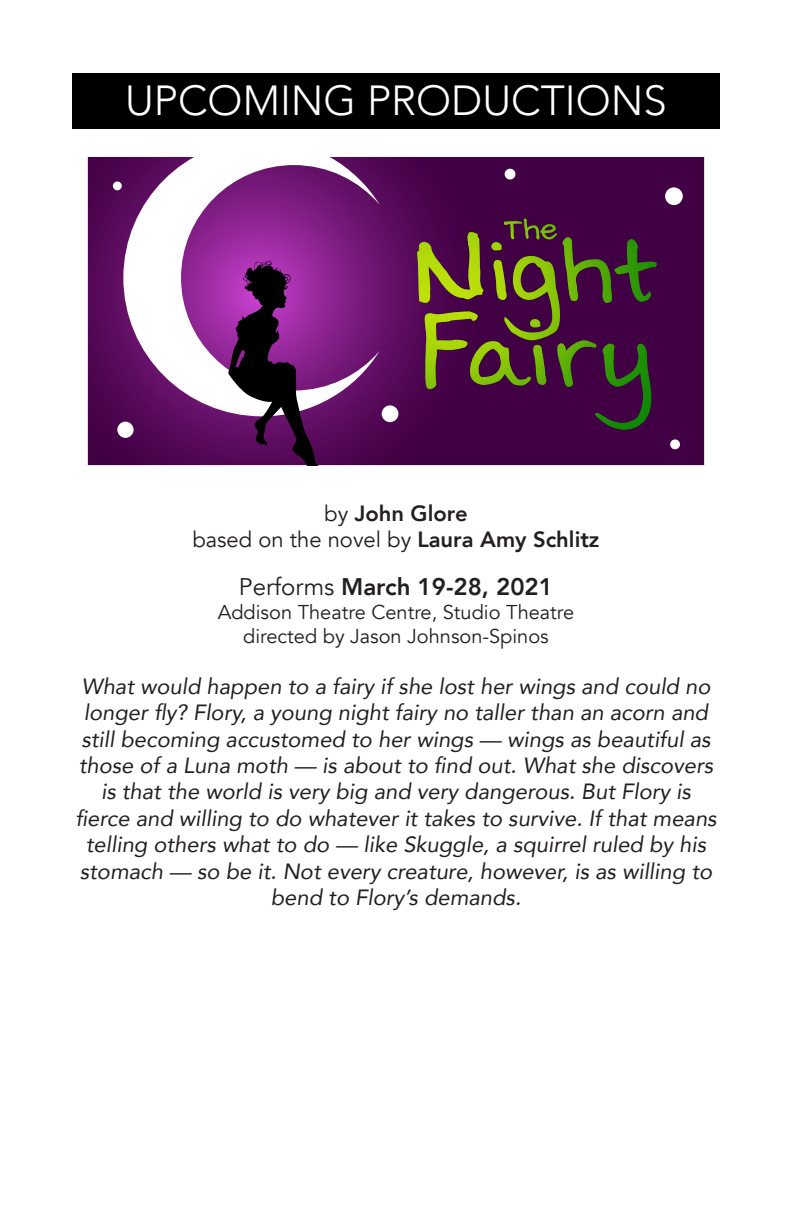
<style>
.page{position:relative;width:792px;height:1224px;background:#fff}
.page>*{position:absolute;margin:0;border:0;box-sizing:border-box;transform-origin:0 0}
.t1{font:300 42px "Avenir";color:#fff}
.t2{font:800 24px "Avenir";color:#231f20}
.t3{font:italic 22px/26.4px "Avenir";color:#231f20;text-align:center}
.t4{font:22px "Avenir";color:#231f20}
.t5{font:800 22px "Avenir";color:#231f20}
.t6{font:20px "Avenir";color:#231f20}
.s1{font-weight:400}
.s2{font-weight:800}
</style>
<div class="page">
<div style="left:72px;top:73px;width:648px;height:56px;background:#000001"></div>
<svg style="left:88px;top:157px;width:616px;height:308px;background:#49034b"></svg>
<svg style="left:123px;top:157px;width:257px;height:259px"></svg>
<svg style="left:228px;top:261px;width:97px;height:204px;background:#612563"></svg>
<div style="left:113px;top:181px;width:9px;height:9px;background:#fff;border-radius:50%"></div>
<div style="left:117px;top:422px;width:17px;height:16px;background:#fff;border-radius:50%"></div>
<div style="left:505px;top:169px;width:10px;height:11px;background:#fff;border-radius:50%"></div>
<div style="left:665px;top:187px;width:18px;height:18px;background:#fff;border-radius:50%"></div>
<div style="left:670px;top:439px;width:10px;height:10px;background:#fff;border-radius:50%"></div>
<div style="left:382px;top:405px;width:16px;height:17px;background:#fff;border-radius:50%"></div>
<svg style="left:417px;top:218px;width:240px;height:212px;background:#482238"></svg>
<img style="left:417px;top:218px;width:140px;height:85px">
<p class="t1" style="left:125px;top:76px;width:543px">UPCOMING PRODUCTIONS</p>
<p class="t5" style="left:324px;top:496px;width:145px"><span class="s1">by</span> John Glore</p>
<p class="t4" style="left:192px;top:527px;width:409px">based on the novel by <span class="s2">Laura Amy Schlitz</span></p>
<p class="t2" style="left:239px;top:568px;width:316px"><span class="s1">Performs</span> March 19-28, 2021</p>
<p class="t6" style="left:218px;top:601px;width:358px">Addison Theatre Centre, Studio Theatre</p>
<p class="t6" style="left:243px;top:625px;width:307px">directed by Jason Johnson-Spinos</p>
<p class="t3" style="left:75px;top:673px;width:643px">What would happen to a fairy if she lost her wings and could no longer fly? Flory, a young night fairy no taller than an acorn and still becoming accustomed to her wings — wings as beautiful as those of a Luna moth — is about to find out. What she discovers is that the world is very big and very dangerous. But Flory is fierce and willing to do whatever it takes to survive. If that means telling others what to do — like Skuggle, a squirrel ruled by his stomach — so be it. Not every creature, however, is as willing to bend to Flory’s demands.</p>
</div>
